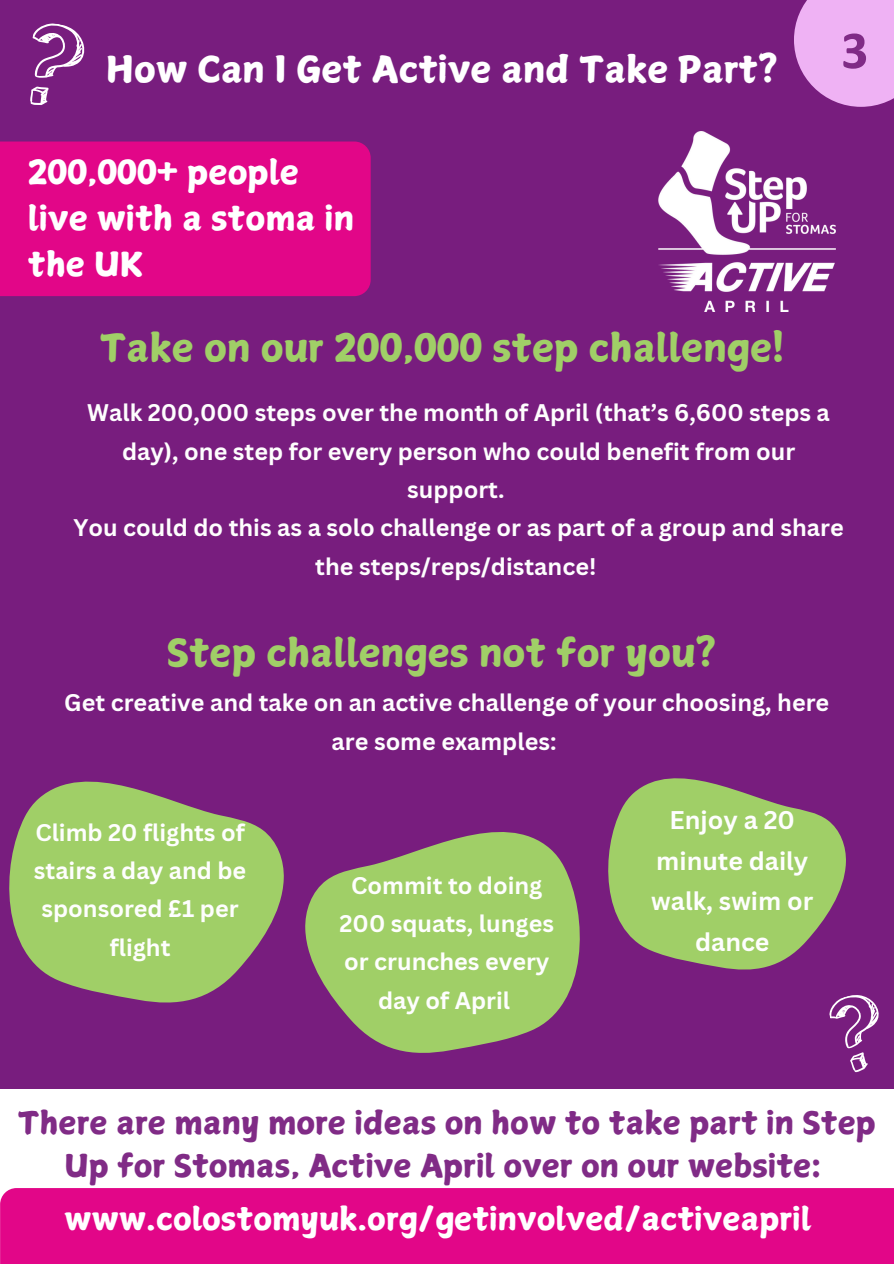
<style>
.page{position:relative;width:894px;height:1264px;background:#fff}
.page>*{position:absolute;margin:0;border:0;box-sizing:border-box;transform-origin:0 0}
.t1{font:700 53.7px "Calibri";color:#802b86}
.t2{font:37.95px "Canva Surname Fu";color:#a0cf67}
.t3{font:36px "Canva Surname Fu";color:#fff}
.t4{font:33px/46.2px "Canva Surname Fu";color:#fff}
.t5{font:31.05px/42.8px "Canva Surname Fu";color:#802b86;text-align:center}
.t6{font:31.05px "Canva Surname Fu";color:#fff}
.t7{font:700 24.9px/40.7px "Canva Sans";color:#fefefe;text-align:center}
.t8{font:700 23.4px/38.2px "Canva Sans";color:#fefefe;text-align:center}
</style>
<div class="page">
<div style="left:0;top:0;width:893px;height:1263px;background:#781d7e"></div>
<svg style="left:30px;top:23px;width:55px;height:82px"></svg>
<svg style="left:829px;top:995px;width:50px;height:78px"></svg>
<div style="left:793px;top:0;width:100px;height:107px;background:#efb2f4"></div>
<div style="left:0;top:1088px;width:893px;height:175px;background:#fff"></div>
<div style="left:0;top:141px;width:370px;height:155px;background:#e20688"></div>
<svg style="left:9px;top:781px;width:275px;height:222px;fill:#a0cf67"></svg>
<svg style="left:608px;top:778px;width:238px;height:192px;fill:#a0cf67"></svg>
<svg style="left:305px;top:832px;width:275px;height:221px;fill:#a0cf67"></svg>
<div style="left:0;top:1188px;width:893px;height:75px;background:#e20688"></div>
<img style="left:658px;top:132px;width:176px;height:180px">
<h1 class="t3" style="left:106px;top:51px;width:673px">How Can I Get Active and Take Part?</h1>
<p class="t4" style="left:28px;top:149px;width:328px">200,000+ people live with a stoma in the UK</p>
<p class="t1" style="left:840px;top:28px;width:29px">3</p>
<p class="t2" style="left:100px;top:328px;width:685px">Take on our 200,000 step challenge!</p>
<h2 class="t8" style="left:87px;top:393px;width:743px">Walk 200,000 steps over the month of April (that’s 6,600 steps a day), one step for every person who could benefit from our support.</h2>
<h1 class="t8" style="left:73px;top:508px;width:771px">You could do this as a solo challenge or as part of a group and share the steps/reps/distance!</h1>
<h1 class="t2" style="left:167px;top:633px;width:551px">Step challenges not for you?</h1>
<p class="t8" style="left:64px;top:683px;width:766px">Get creative and take on an active challenge of your choosing, here are some examples:</p>
<p class="t8" style="left:34px;top:812px;width:214px">Climb 20 flights of stairs a day and be sponsored £1 per flight</p>
<p class="t8" style="left:339px;top:865px;width:216px">Commit to doing<br>200 squats, lunges or crunches every day of April</p>
<p class="t7" style="left:651px;top:798px;width:163px">Enjoy a 20 minute daily walk, swim or dance</p>
<p class="t5" style="left:18px;top:1101px;width:859px">There are many more ideas on how to take part in Step<br>Up for Stomas, Active April over on our website:</p>
<p class="t6" style="left:64px;top:1203px;width:748px">www.colostomyuk.org/getinvolved/activeapril</p>
</div>
